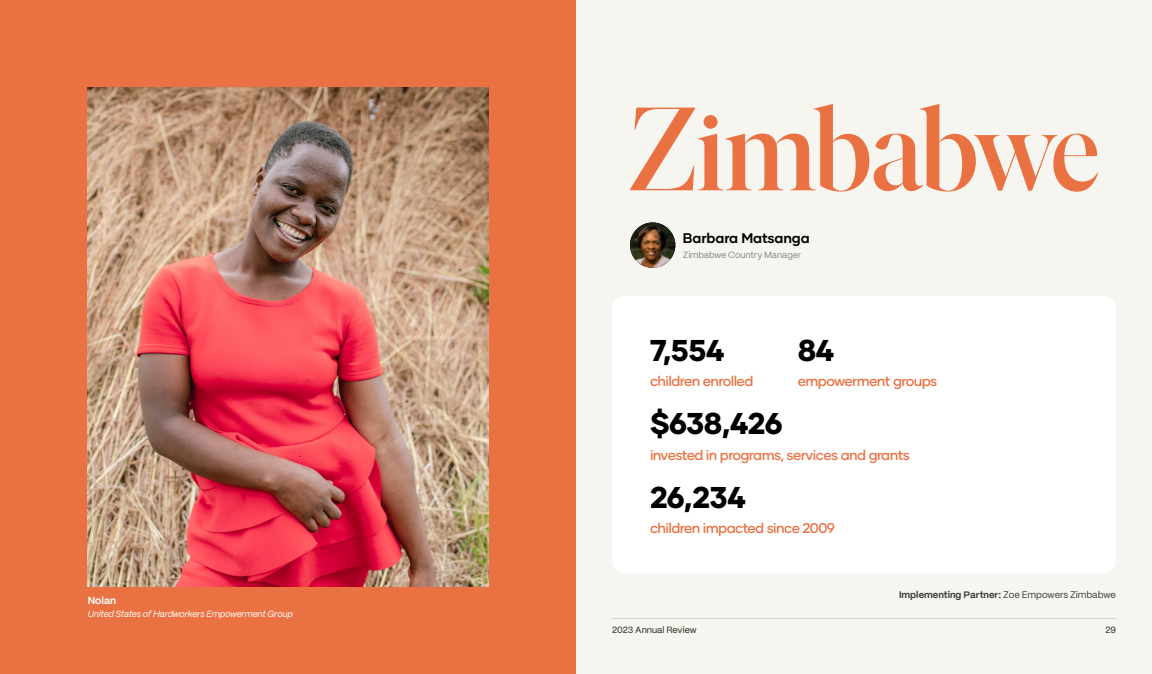
<style>
.page{position:relative;width:1152px;height:674px;background:#fff}
.page>*{position:absolute;margin:0;border:0;box-sizing:border-box;transform-origin:0 0}
.t1{font:500 118px "Ivar Fine";letter-spacing:-.005em;color:#ea7142}
.t2{font:800 30px "Gilmer";letter-spacing:-.02em;color:#000101}
.t3{font:500 14px "Gilmer";letter-spacing:-.04em;color:#ea7142}
.t4{font:700 14px "Gilmer";letter-spacing:-.01em;color:#000}
.t5{font:700 10.2px "PP Mori";color:#fff}
.t6{font:700 9.5px "PP Mori";color:#3b4036}
.t7{font:italic 9px "PP Mori";letter-spacing:-.02em;color:#fff}
.t8{font:9px "PP Mori";letter-spacing:-.01em;color:#888787}
.t9{font:9px "PP Mori";color:#1d2416}
.s1{font-weight:400}
</style>
<div class="page">
<div style="left:576px;top:0;width:576px;height:673px;background:#f7f5f0"></div>
<hr style="left:612px;top:618px;width:504px;height:1px;background:#d0d1cf">
<div style="left:0;top:0;width:576px;height:673px;background:#ea7142"></div>
<img style="left:88px;top:88px;width:400px;height:498px">
<div style="left:612px;top:296px;width:504px;height:277px;background:#fff;border-radius:14px"></div>
<img style="left:630px;top:222px;width:45px;height:46px;border-radius:23px">
<p class="t5" style="left:88px;top:591px;width:30px">Nolan</p>
<p class="t7" style="left:88px;top:605px;width:207px">United States of Hardworkers Empowerment Group</p>
<p class="t1" style="left:629px;top:87px;width:472px">Zimbabwe</p>
<p class="t4" style="left:683px;top:229px;width:128px">Barbara Matsanga</p>
<p class="t8" style="left:683px;top:247px;width:120px">Zimbabwe Country Manager</p>
<p class="t2" style="left:650px;top:331px;width:76px">7,554</p>
<p class="t3" style="left:650px;top:372px;width:105px">children enrolled</p>
<p class="t2" style="left:798px;top:331px;width:38px">84</p>
<p class="t3" style="left:798px;top:372px;width:141px">empowerment groups</p>
<p class="t2" style="left:650px;top:404px;width:134px">$638,426</p>
<p class="t3" style="left:650px;top:445px;width:262px">invested in programs, services and grants</p>
<p class="t2" style="left:650px;top:478px;width:98px">26,234</p>
<p class="t3" style="left:650px;top:519px;width:186px">children impacted since 2009</p>
<p class="t6" style="left:899px;top:586px;width:218px">Implementing Partner: <span class="s1">Zoe Empowers Zimbabwe</span></p>
<p class="t9" style="left:612px;top:622px;width:86px">2023 Annual Review</p>
<p class="t9" style="left:1105px;top:622px;width:12px">29</p>
</div>
